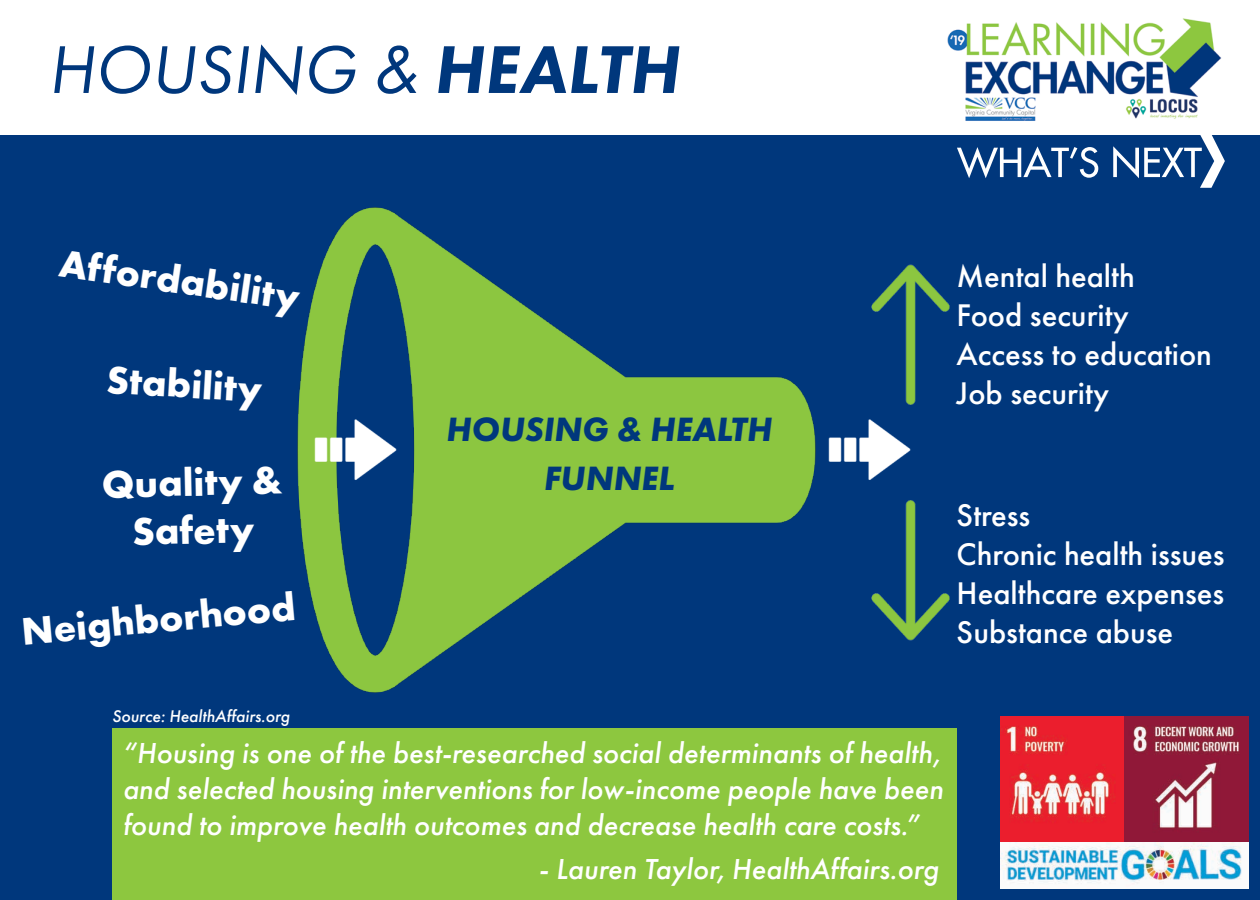
<style>
.page{position:relative;width:1260px;height:900px;background:#00377c}
.page>*{position:absolute;margin:0;border:0;box-sizing:border-box;transform-origin:0 0}
.t1{font:italic 70px "Futura PT";color:#00377c}
.t2{font:700 40px/48px "Futura PT";color:#fff;text-align:center}
.t3{font:italic 700 35px/49.5px "Futura PT";color:#00377c;text-align:center}
.t4{font:500 32.5px/39px "Futura PT";color:#fff}
.t5{font:italic 500 30px/36px "Futura PT";color:#fff;text-align:justify}
.t6{font:italic 500 17.5px "Futura PT";color:#fff}
.s1{font-weight:800}
</style>
<div class="page">
<svg style="left:1006px;top:146px;width:92px;height:32px"></svg>
<svg style="left:1113px;top:134px;width:112px;height:54px"></svg>
<div style="left:0;top:0;width:1260px;height:134px;background:#fff"></div>
<img style="left:966px;top:18px;width:255px;height:103px">
<img style="left:1001px;top:717px;width:248px;height:172px">
<img style="left:106px;top:29px;width:900px;height:842px">
<img style="left:291px;top:385px;width:129px;height:130px">
<img style="left:799px;top:222px;width:207px;height:224px">
<img style="left:799px;top:459px;width:207px;height:224px">
<div style="left:112px;top:728px;width:845px;height:172px;background:#8dc73f"></div>
<h1 class="t1" style="left:48px;top:28px;width:632px">HOUSING &amp; <span class="s1">HEALTH</span></h1>
<h2 class="t2" style="left:63px;top:238px;width:244px;rotate:8deg">Affordability</h2>
<h2 class="t2" style="left:108px;top:355px;width:157px;rotate:3deg">Stability</h2>
<h2 class="t2" style="left:102px;top:459px;width:182px;rotate:-1deg">Quality &amp;<br>Safety</h2>
<h2 class="t2" style="left:19px;top:606px;width:277px;rotate:-5deg">Neighborhood</h2>
<p class="t3" style="left:447px;top:404px;width:327px">HOUSING &amp; HEALTH<br>FUNNEL</p>
<p class="t4" style="left:957px;top:257px;width:257px">Mental health<br>Food security<br>Access to education<br>Job security</p>
<p class="t4" style="left:957px;top:496px;width:270px">Stress<br>Chronic health issues<br>Healthcare expenses<br>Substance abuse</p>
<p class="t6" style="left:112px;top:706px;width:179px">Source: HealthAffairs.org</p>
<p class="t5" style="left:123px;top:735px;width:822px">“Housing is one of the best-researched social determinants of health, and selected housing interventions for low-income people have been found to improve health outcomes and decrease health care costs.”</p>
<p class="t5" style="left:539px;top:851px;width:402px">- Lauren Taylor, HealthAffairs.org</p>
</div>
